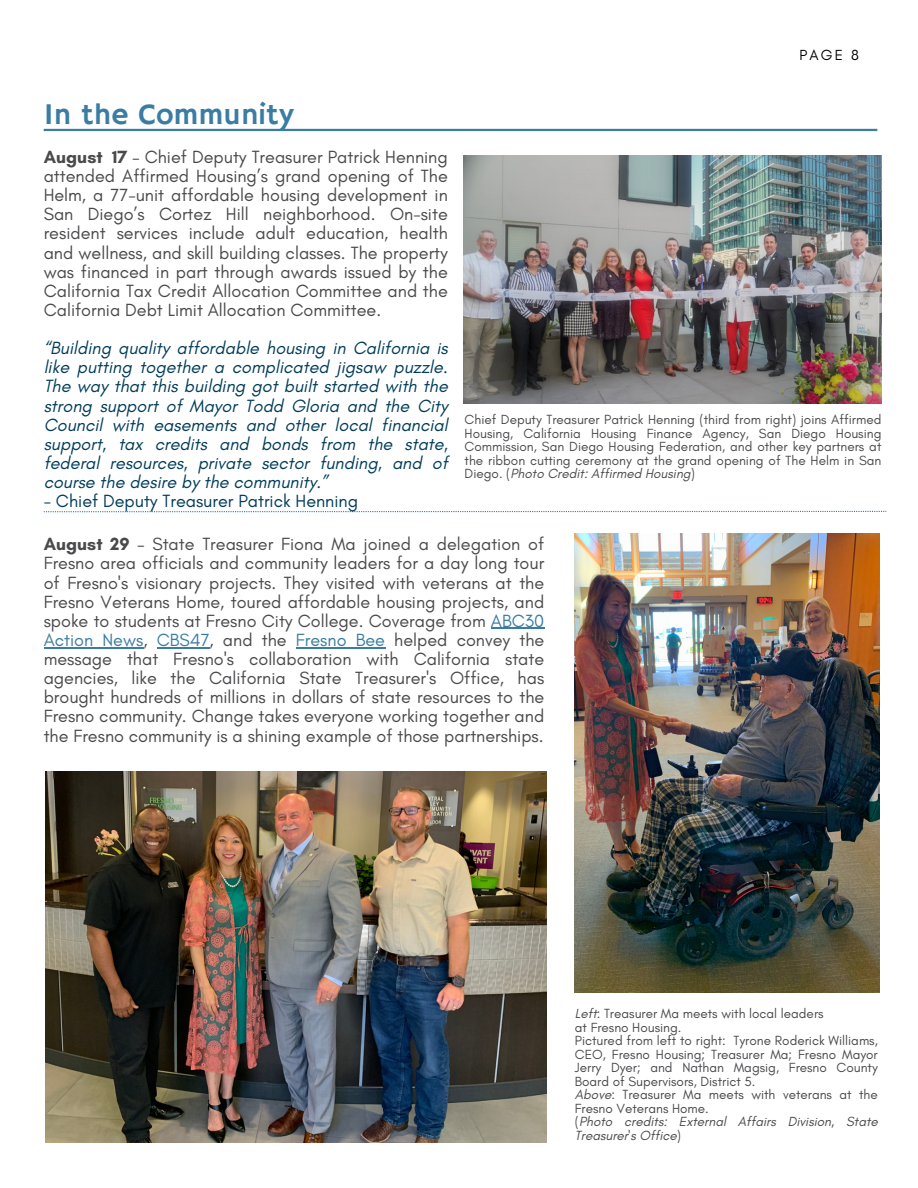
<style>
.page{position:relative;width:918px;height:1188px;background:#fff}
.page>*{position:absolute;margin:0;border:0;box-sizing:border-box;transform-origin:0 0}
.t1{font:30px "Hammersmith One";color:#3b7da2}
.t2{font:18px/19.2px "Glacial Indifference";color:#4a4a4d;text-align:justify}
.t3{font:italic 18px/19.2px "Glacial Indifference";color:#003d5a;text-align:justify}
.t4{font:18px "Glacial Indifference";color:#003d5a}
.t5{font:14.85px "Glacial Indifference";color:#000}
.t6{font:13.5px/13.5px "Glacial Indifference";color:#4a4a4d;text-align:justify}
.t7{font:italic 13.5px/13.5px "Glacial Indifference";color:#4a4a4d}
.s1{font-weight:700}
.s2{font-style:italic}
.s3{color:#3b7da2}
.s4{font-style:normal}
</style>
<div class="page">
<hr style="left:44px;top:129px;width:833px;height:2px;background:#3b7da2">
<img style="left:46px;top:771px;width:500px;height:372px">
<hr style="left:491px;top:628px;width:53px;height:1px;background:#3b7da2">
<hr style="left:44px;top:647px;width:99px;height:1px;background:#3b7da2">
<hr style="left:157px;top:647px;width:53px;height:1px;background:#3b7da2">
<hr style="left:296px;top:647px;width:89px;height:1px;background:#3b7da2">
<img style="left:575px;top:534px;width:304px;height:458px">
<svg style="left:44px;top:511px;width:842px;height:1px"></svg>
<img style="left:464px;top:155px;width:417px;height:249px">
<p class="t5" style="left:800px;top:46px;width:61px">PAGE 8</p>
<p class="t1" style="left:44px;top:97px;width:251px">In the Community</p>
<p class="t2" style="left:44px;top:147px;width:406px"><span class="s1">August 17</span> – Chief Deputy Treasurer Patrick Henning attended Affirmed Housing’s grand opening of The Helm, a 77-unit affordable housing development in San Diego’s Cortez Hill neighborhood. On-site resident services include adult education, health and wellness, and skill building classes. The property was financed in part through awards issued by the California Tax Credit Allocation Committee and the California Debt Limit Allocation Committee.</p>
<p class="t3" style="left:44px;top:338px;width:406px">“Building quality affordable housing in California is like putting together a complicated jigsaw puzzle.<br>The way that this building got built started with the strong support of Mayor Todd Gloria and the City Council with easements and other local financial support, tax credits and bonds from the state, federal resources, private sector funding, and of course the desire by the community.”</p>
<p class="t4" style="left:44px;top:490px;width:316px">- Chief Deputy Treasurer Patrick Henning</p>
<p class="t6" style="left:465px;top:413px;width:418px">Chief Deputy Treasurer Patrick Henning (third from right) joins Affirmed Housing, California Housing Finance Agency, San Diego Housing Commission, San Diego Housing Federation, and other key partners at the ribbon cutting ceremony at the grand opening of The Helm in San Diego. (<span class="s2">Photo Credit: Affirmed Housing</span>)</p>
<p class="t2" style="left:44px;top:534px;width:502px"><span class="s1">August 29</span> – State Treasurer Fiona Ma joined a delegation of Fresno area officials and community leaders for a day long tour of Fresno's visionary projects. They visited with veterans at the Fresno Veterans Home, toured affordable housing projects, and spoke to students at Fresno City College. Coverage from <span class="s3">ABC30<br>Action News</span>, <span class="s3">CBS47</span>, and the <span class="s3">Fresno Bee</span> helped convey the message that Fresno's collaboration with California state agencies, like the California State Treasurer's Office, has brought hundreds of millions in dollars of state resources to the Fresno community. Change takes everyone working together and the Fresno community is a shining example of those partnerships.</p>
<p class="t6" style="left:575px;top:1007px;width:250px"><span class="s2">Left</span>: Treasurer Ma meets with local leaders</p>
<p class="t6" style="left:575px;top:1020px;width:108px">at Fresno Housing.</p>
<p class="t6" style="left:575px;top:1034px;width:304px">Pictured from left to right: Tyrone Roderick Williams, CEO, Fresno Housing; Treasurer Ma; Fresno Mayor Jerry Dyer; and Nathan Magsig, Fresno County Board of Supervisors, District 5.</p>
<p class="t6" style="left:575px;top:1088px;width:304px"><span class="s2">Above</span>: Treasurer Ma meets with veterans at the<br>Fresno Veterans Home.</p>
<p class="t7" style="left:575px;top:1115px;width:304px"><span class="s4">(</span>Photo credits: External Affairs Division, State<br>Treasurer's Office<span class="s4">)</span></p>
</div>
